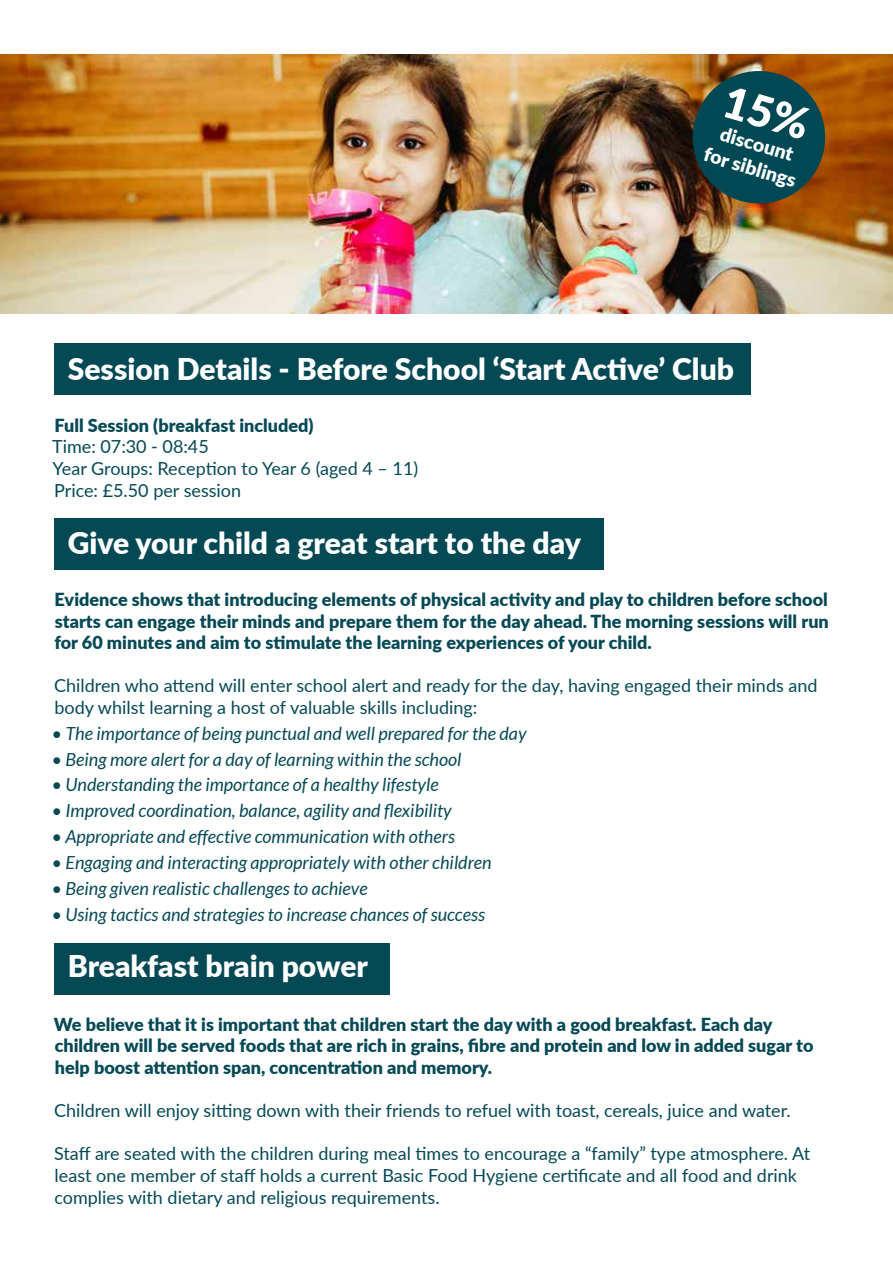
<style>
.page{position:relative;width:893px;height:1263px;background:#fff}
.page>*{position:absolute;margin:0;border:0;box-sizing:border-box;transform-origin:0 0}
.t1{font:900 30px "Lato";color:#fff}
.t2{font:900 19.5px/24.2px "Lato";color:#fff;text-align:center}
.t3{font:18px/21.6px "Lato";color:#054955}
.t4{font:900 18px/21.6px "Lato";color:#054955;text-align:justify}
.t5{font:italic 18px "Lato";color:#054955}
</style>
<div class="page">
<div style="left:54px;top:943px;width:335px;height:51px;background:#054955"></div>
<div style="left:54px;top:518px;width:550px;height:51px;background:#054955"></div>
<div style="left:54px;top:343px;width:697px;height:51px;background:#054955"></div>
<img style="left:0;top:54px;width:893px;height:259px">
<div style="left:693px;top:71px;width:132px;height:132px;background:#004954;border-radius:50%"></div>
<svg style="left:800px;top:85px;width:11px;height:11px"></svg>
<p class="t2" style="left:714px;top:118px;width:97px;rotate:16deg">discount for siblings</p>
<h1 class="t1" style="left:68px;top:347px;width:668px">Session Details - Before School ‘Start Active’ Club</h1>
<p class="t4" style="left:55px;top:414px;width:261px">Full Session (breakfast included)</p>
<p class="t3" style="left:52px;top:435px;width:368px">Time: 07:30 - 08:45<br>Year Groups: Reception to Year 6 (aged 4 – 11)<br>Price: £5.50 per session</p>
<h1 class="t1" style="left:68px;top:521px;width:514px">Give your child a great start to the day</h1>
<p class="t4" style="left:54px;top:588px;width:776px">Evidence shows that introducing elements of physical activity and play to children before school starts can engage their minds and prepare them for the day ahead. The morning sessions will run for 60 minutes and aim to stimulate the learning experiences of your child.</p>
<p class="t3" style="left:54px;top:674px;width:765px">Children who attend will enter school alert and ready for the day, having engaged their minds and body whilst learning a host of valuable skills including:</p>
<p class="t5" style="left:52px;top:723px;width:476px">• The importance of being punctual and well prepared for the day</p>
<p class="t5" style="left:52px;top:749px;width:411px">• Being more alert for a day of learning within the school</p>
<p class="t5" style="left:52px;top:775px;width:389px">• Understanding the importance of a healthy lifestyle</p>
<p class="t5" style="left:52px;top:801px;width:402px">• Improved coordination, balance, agility and flexibility</p>
<p class="t5" style="left:52px;top:827px;width:405px">• Appropriate and effective communication with others</p>
<p class="t5" style="left:52px;top:852px;width:441px">• Engaging and interacting appropriately with other children</p>
<p class="t5" style="left:52px;top:878px;width:318px">• Being given realistic challenges to achieve</p>
<p class="t5" style="left:52px;top:904px;width:435px">• Using tactics and strategies to increase chances of success</p>
<h1 class="t1" style="left:68px;top:944px;width:302px">Breakfast brain power</h1>
<p class="t4" style="left:54px;top:1012px;width:761px;text-align:left">We believe that it is important that children start the day with a good breakfast. Each day children will be served foods that are rich in grains, fibre and protein and low in added sugar to help boost attention span, concentration and memory.</p>
<p class="t3" style="left:54px;top:1099px;width:738px">Children will enjoy sitting down with their friends to refuel with toast, cereals, juice and water.</p>
<p class="t3" style="left:54px;top:1142px;width:758px">Staff are seated with the children during meal times to encourage a “family” type atmosphere. At least one member of staff holds a current Basic Food Hygiene certificate and all food and drink complies with dietary and religious requirements.</p>
</div>
